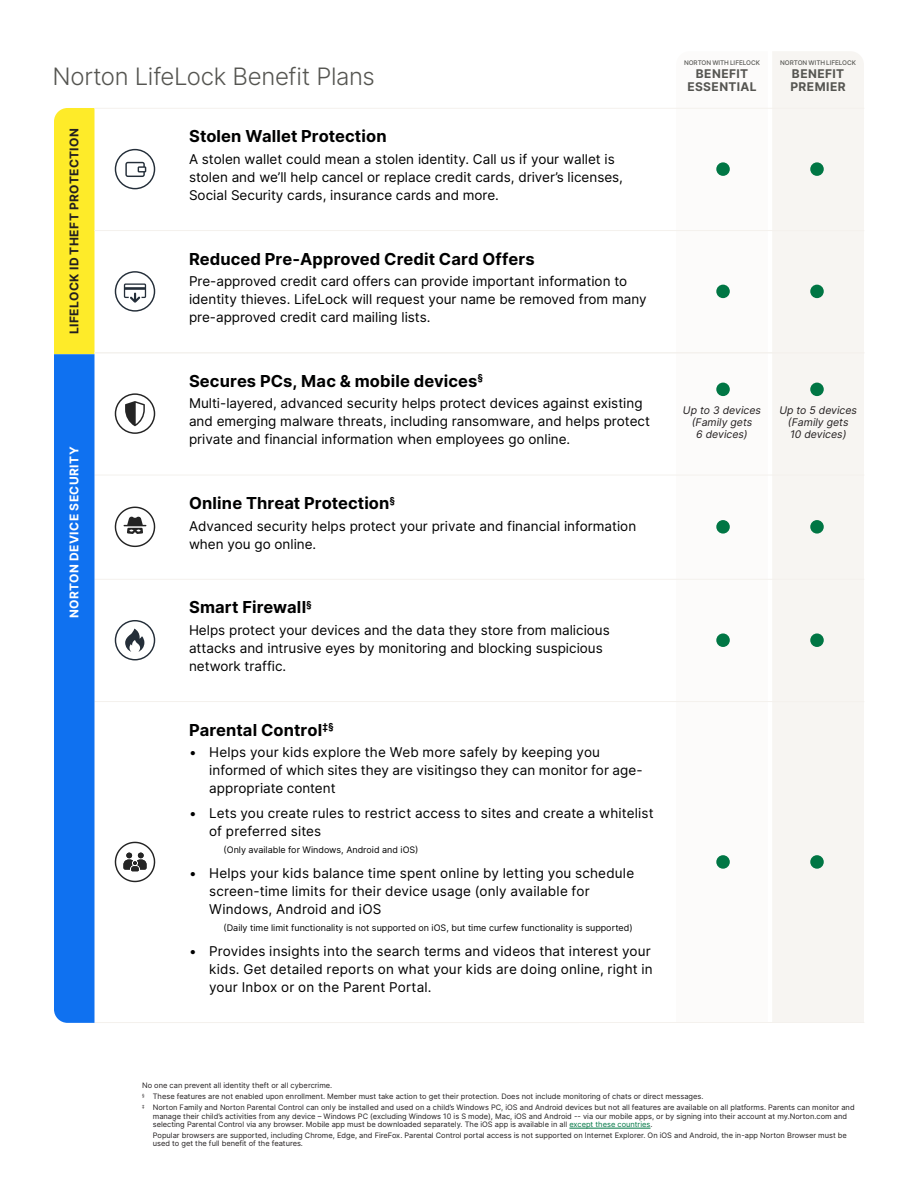
<style>
.page{position:relative;width:918px;height:1188px;background:#fff}
.page>*{position:absolute;margin:0;border:0;box-sizing:border-box;transform-origin:0 0}
.t1{font:300 24px "Inter";letter-spacing:-.015em;color:#555551}
.t2{font:700 16.5px "Inter";letter-spacing:.005em;color:#000101}
.t3{font:13.5px/18px "Inter";color:#000101}
.t4{font:700 12px/12.8px "Inter";letter-spacing:.035em;color:#555551;text-align:center}
.t5{font:700 12px "Inter";letter-spacing:.035em;color:#231f20}
.t6{font:700 12px "Inter";letter-spacing:.04em;color:#fff}
.t7{font:italic 10.5px/12px "Inter";color:#231f20;text-align:center}
.t8{font:9px "Inter";color:#000101}
.t9{font:7.5px/10.9px "Inter";color:#231f20}
.t10{font:500 6.3px "Inter";letter-spacing:-.01em;color:#555551}
.s1{color:#007644}
</style>
<div class="page">
<div style="left:772px;top:51px;width:92px;height:971px;background:#f7f5f2"></div>
<hr style="left:94px;top:108px;width:770px;height:1px;background:#f4f1ed">
<hr style="left:94px;top:230px;width:770px;height:1px;background:#f4f1ed">
<hr style="left:94px;top:352px;width:770px;height:1px;background:#f4f1ed">
<hr style="left:94px;top:475px;width:770px;height:1px;background:#f4f1ed">
<hr style="left:94px;top:579px;width:770px;height:1px;background:#f4f1ed">
<hr style="left:94px;top:701px;width:770px;height:1px;background:#f4f1ed">
<hr style="left:94px;top:1022px;width:770px;height:1px;background:#f4f1ed">
<svg style="left:115px;top:620px;width:40px;height:40px"></svg>
<svg style="left:114px;top:507px;width:42px;height:40px"></svg>
<div style="left:716px;top:520px;width:14px;height:14px;background:#007644;border-radius:50%"></div>
<div style="left:716px;top:633px;width:14px;height:14px;background:#007644;border-radius:50%"></div>
<div style="left:716px;top:855px;width:14px;height:14px;background:#007644;border-radius:50%"></div>
<div style="left:810px;top:383px;width:14px;height:13px;background:#007644;border-radius:50%"></div>
<div style="left:810px;top:520px;width:14px;height:14px;background:#007644;border-radius:50%"></div>
<div style="left:810px;top:633px;width:14px;height:14px;background:#007644;border-radius:50%"></div>
<div style="left:810px;top:855px;width:14px;height:14px;background:#007644;border-radius:50%"></div>
<div style="left:716px;top:383px;width:14px;height:13px;background:#007644;border-radius:50%"></div>
<svg style="left:114px;top:842px;width:42px;height:40px"></svg>
<div style="left:716px;top:162px;width:14px;height:14px;background:#007644;border-radius:50%"></div>
<div style="left:716px;top:285px;width:14px;height:13px;background:#007644;border-radius:50%"></div>
<div style="left:810px;top:162px;width:14px;height:14px;background:#007644;border-radius:50%"></div>
<div style="left:810px;top:285px;width:14px;height:13px;background:#007644;border-radius:50%"></div>
<svg style="left:115px;top:149px;width:40px;height:40px"></svg>
<svg style="left:115px;top:271px;width:40px;height:41px"></svg>
<svg style="left:115px;top:393px;width:40px;height:41px"></svg>
<svg style="left:54px;top:108px;width:40px;height:915px;background:#4f92ba"></svg>
<hr style="left:569px;top:1128px;width:82px;height:1px;background:#007644">
<h1 class="t1" style="left:52px;top:59px;width:324px">Norton LifeLock Benefit Plans</h1>
<p class="t5" style="left:65px;top:334px;width:208px;rotate:-90deg">LIFELOCK ID THEFT PROTECTION</p>
<p class="t6" style="left:65px;top:618px;width:173px;rotate:-90deg">NORTON DEVICE SECURITY</p>
<p class="t2" style="left:189px;top:124px;width:199px">Stolen Wallet Protection</p>
<p class="t3" style="left:189px;top:150px;width:436px">A stolen wallet could mean a stolen identity. Call us if your wallet is stolen and we’ll help cancel or replace credit cards, driver’s licenses,<br>Social Security cards, insurance cards and more.</p>
<p class="t2" style="left:189px;top:246px;width:347px">Reduced Pre-Approved Credit Card Offers</p>
<p class="t3" style="left:189px;top:272px;width:459px">Pre-approved credit card offers can provide important information to identity thieves. LifeLock will request your name be removed from many pre-approved credit card mailing lists.</p>
<p class="t2" style="left:189px;top:369px;width:296px">Secures PCs, Mac &amp; mobile devices<sup>§</sup></p>
<p class="t3" style="left:189px;top:394px;width:462px">Multi-layered, advanced security helps protect devices against existing and emerging malware threats, including ransomware, and helps protect private and financial information when employees go online.</p>
<p class="t2" style="left:189px;top:491px;width:208px">Online Threat Protection<sup>§</sup></p>
<p class="t3" style="left:189px;top:516px;width:449px">Advanced security helps protect your private and financial information when you go online.</p>
<p class="t2" style="left:189px;top:595px;width:125px">Smart Firewall<sup>§</sup></p>
<p class="t3" style="left:189px;top:621px;width:422px">Helps protect your devices and the data they store from malicious attacks and intrusive eyes by monitoring and blocking suspicious network traffic.</p>
<p class="t2" style="left:189px;top:717px;width:147px">Parental Control<sup>‡§</sup></p>
<p class="t3" style="left:209px;top:743px;width:435px;text-indent:-20px">• Helps your kids explore the Web more safely by keeping you informed of which sites they are visitingso they can monitor for age&shy;appropriate content</p>
<p class="t3" style="left:209px;top:804px;width:446px;text-indent:-20px">• Lets you create rules to restrict access to sites and create a whitelist of preferred sites</p>
<p class="t8" style="left:224px;top:843px;width:197px">(Only available for Windows, Android and iOS)</p>
<p class="t3" style="left:209px;top:864px;width:426px;text-indent:-20px">• Helps your kids balance time spent online by letting you schedule screen-time limits for their device usage (only available for<br>Windows, Android and iOS</p>
<p class="t8" style="left:224px;top:921px;width:411px">(Daily time limit functionality is not supported on iOS, but time curfew functionality is supported)</p>
<p class="t3" style="left:209px;top:942px;width:445px;text-indent:-20px">• Provides insights into the search terms and videos that interest your kids. Get detailed reports on what your kids are doing online, right in your Inbox or on the Parent Portal.</p>
<p class="t10" style="left:684px;top:58px;width:77px">NORTON WITH LIFELOCK</p>
<p class="t10" style="left:780px;top:58px;width:77px">NORTON WITH LIFELOCK</p>
<p class="t4" style="left:792px;top:67px;width:54px">BENEFIT</p>
<p class="t4" style="left:687px;top:67px;width:71px">BENEFIT<br>ESSENTIAL</p>
<p class="t4" style="left:790px;top:80px;width:57px">PREMIER</p>
<p class="t7" style="left:683px;top:404px;width:80px">Up to 3 devices (Family gets<br>6 devices)</p>
<p class="t7" style="left:779px;top:404px;width:79px">Up to 5 devices (Family gets<br>10 devices)</p>
<p class="t9" style="left:142px;top:1080px;width:714px">No one can prevent all identity theft or all cybercrime.<br><sup>§</sup> These features are not enabled upon enrollment. Member must take action to get their protection. Does not include monitoring of chats or direct messages.<br><sup>‡</sup> Norton Family and Norton Parental Control can only be installed and used on a child’s Windows PC, iOS and Android devices but not all features are available on all platforms. Parents can monitor and</p>
<p class="t9" style="left:153px;top:1112px;width:696px;line-height:8.2px">manage their child’s activities from any device – Windows PC (excluding Windows 10 is S mode), Mac, iOS and Android -- via our mobile apps, or by signing into their account at my.Norton.com and selecting Parental Control via any browser. Mobile app must be downloaded separately. The iOS app is available in all <span class="s1">except these countries</span>.</p>
<p class="t9" style="left:153px;top:1131px;width:696px;line-height:8.2px">Popular browsers are supported, including Chrome, Edge, and FireFox. Parental Control portal access is not supported on Internet Explorer. On iOS and Android, the in-app Norton Browser must be used to get the full benefit of the features.</p>
</div>
